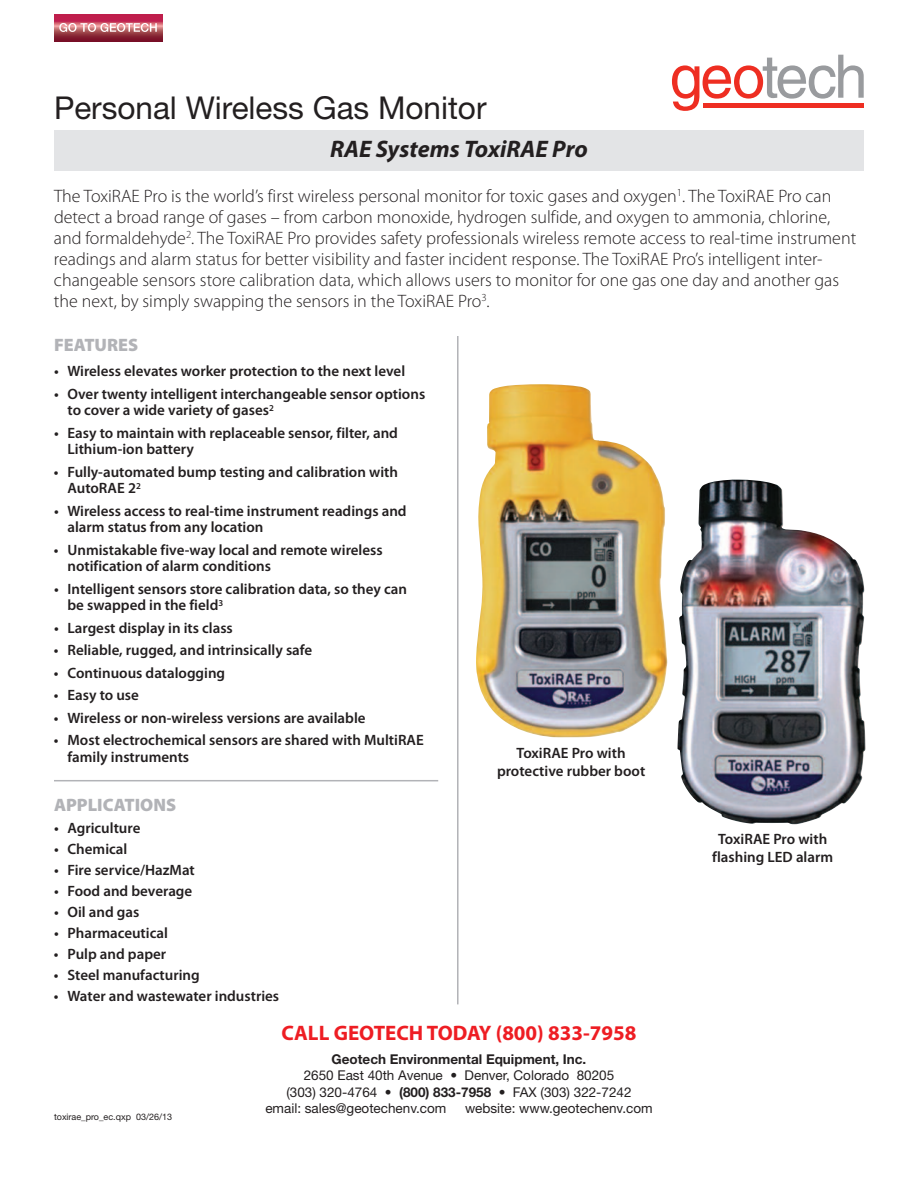
<style>
.page{position:relative;width:918px;height:1188px;background:#fff}
.page>*{position:absolute;margin:0;border:0;box-sizing:border-box;transform-origin:0 0}
.t1{font:31.5px "Helvetica Neue";color:#231f20}
.t2{font:italic 700 24px "Myriad Pro";color:#231f20}
.t3{font:700 21px "Myriad Pro";color:#ee1d23}
.t4{font:300 18px/21px "Myriad Pro";color:#231f20}
.t5{font:900 18px "Myriad Pro";color:#b2b3b7}
.t6{font:600 15px/16.5px "Myriad Pro";color:#231f20}
.t7{font:13.5px "Helvetica Neue";color:#231f20}
.t8{font:700 13.5px "Helvetica Neue";color:#231f20}
.t9{font:9px "Helvetica Neue";color:#231f20}
.s1{font-weight:700}
</style>
<div class="page">
<svg style="left:672px;top:55px;width:192px;height:56px"></svg>
<div style="left:703px;top:103px;width:161px;height:5px;background:#ee2e22"></div>
<div style="left:54px;top:130px;width:810px;height:41px;background:#e3e4e6"></div>
<svg style="left:54px;top:14px;width:109px;height:28px"></svg>
<svg style="left:54px;top:14px;width:108px;height:27px;background:#a52844"></svg>
<svg style="left:59px;top:23px;width:98px;height:9px"></svg>
<hr style="left:54px;top:780px;width:384px;height:1px;background:#b2b3b7">
<img style="left:476px;top:384px;width:192px;height:354px">
<img style="left:678px;top:480px;width:188px;height:344px">
<hr style="left:457px;top:336px;width:2px;height:668px;background:#b2b3b7">
<h1 class="t1" style="left:54px;top:96px;width:434px">Personal Wireless Gas Monitor</h1>
<h2 class="t2" style="left:330px;top:140px;width:259px">RAE Systems ToxiRAE Pro</h2>
<p class="t4" style="left:54px;top:187px;width:804px">The ToxiRAE Pro is the world’s first wireless personal monitor for toxic gases and oxygen<sup>1</sup>. The ToxiRAE Pro can detect a broad range of gases – from carbon monoxide, hydrogen sulfide, and oxygen to ammonia, chlorine, and formaldehyde<sup>2</sup>. The ToxiRAE Pro provides safety professionals wireless remote access to real-time instrument readings and alarm status for better visibility and faster incident response. The ToxiRAE Pro’s intelligent inter&shy;changeable sensors store calibration data, which allows users to monitor for one gas one day and another gas the next, by simply swapping the sensors in the ToxiRAE Pro<sup>3</sup>.</p>
<p class="t5" style="left:54px;top:338px;width:86px">FEATURES</p>
<p class="t6" style="left:54px;top:364px;width:353px">• Wireless elevates worker protection to the next level</p>
<p class="t6" style="left:67px;top:387px;width:359px;text-indent:-13px">• Over twenty intelligent interchangeable sensor options to cover a wide variety of gases<sup>2</sup></p>
<p class="t6" style="left:67px;top:426px;width:332px;text-indent:-13px">• Easy to maintain with replaceable sensor, filter, and<br>Lithium-ion battery</p>
<p class="t6" style="left:67px;top:465px;width:332px;text-indent:-13px">• Fully-automated bump testing and calibration with<br>AutoRAE 2<sup>2</sup></p>
<p class="t6" style="left:67px;top:504px;width:341px;text-indent:-13px">• Wireless access to real-time instrument readings and alarm status from any location</p>
<p class="t6" style="left:68px;top:543px;width:317px;text-indent:-14px">• Unmistakable five-way local and remote wireless notification of alarm conditions</p>
<p class="t6" style="left:67px;top:582px;width:341px;text-indent:-13px">• Intelligent sensors store calibration data, so they can be swapped in the field<sup>3</sup></p>
<p class="t6" style="left:54px;top:621px;width:180px">• Largest display in its class</p>
<p class="t6" style="left:54px;top:643px;width:260px">• Reliable, rugged, and intrinsically safe</p>
<p class="t6" style="left:54px;top:666px;width:173px">• Continuous datalogging</p>
<p class="t6" style="left:54px;top:688px;width:86px">• Easy to use</p>
<p class="t6" style="left:54px;top:711px;width:313px">• Wireless or non-wireless versions are available</p>
<p class="t6" style="left:67px;top:733px;width:358px;text-indent:-13px">• Most electrochemical sensors are shared with MultiRAE family instruments</p>
<p class="t5" style="left:54px;top:798px;width:124px">APPLICATIONS</p>
<p class="t6" style="left:54px;top:821px;width:88px">• Agriculture</p>
<p class="t6" style="left:54px;top:842px;width:75px">• Chemical</p>
<p class="t6" style="left:54px;top:863px;width:142px">• Fire service/HazMat</p>
<p class="t6" style="left:54px;top:884px;width:140px">• Food and beverage</p>
<p class="t6" style="left:54px;top:905px;width:87px">• Oil and gas</p>
<p class="t6" style="left:54px;top:926px;width:115px">• Pharmaceutical</p>
<p class="t6" style="left:54px;top:947px;width:114px">• Pulp and paper</p>
<p class="t6" style="left:54px;top:968px;width:147px">• Steel manufacturing</p>
<p class="t6" style="left:54px;top:989px;width:227px">• Water and wastewater industries</p>
<p class="t6" style="left:497px;top:745px;width:150px;line-height:18px;text-align:center">ToxiRAE Pro with protective rubber boot</p>
<p class="t9" style="left:54px;top:1114px;width:120px">toxirae_pro_ec.qxp 03/26/13</p>
<h3 class="t3" style="left:282px;top:1025px;width:356px">CALL GEOTECH TODAY (800) 833-7958</h3>
<p class="t8" style="left:332px;top:1055px;width:256px">Geotech Environmental Equipment, Inc.</p>
<p class="t7" style="left:304px;top:1071px;width:312px">2650 East 40th Avenue • Denver, Colorado 80205</p>
<p class="t7" style="left:286px;top:1087px;width:347px">(303) 320-4764 • <span class="s1">(800) 833-7958</span> • FAX (303) 322-7242</p>
<p class="t7" style="left:265px;top:1103px;width:183px">email: sales@geotechenv.com</p>
<p class="t7" style="left:465px;top:1103px;width:189px">website: www.geotechenv.com</p>
<p class="t6" style="left:712px;top:831px;width:122px;line-height:18px;text-align:center">ToxiRAE Pro with flashing LED alarm</p>
</div>
